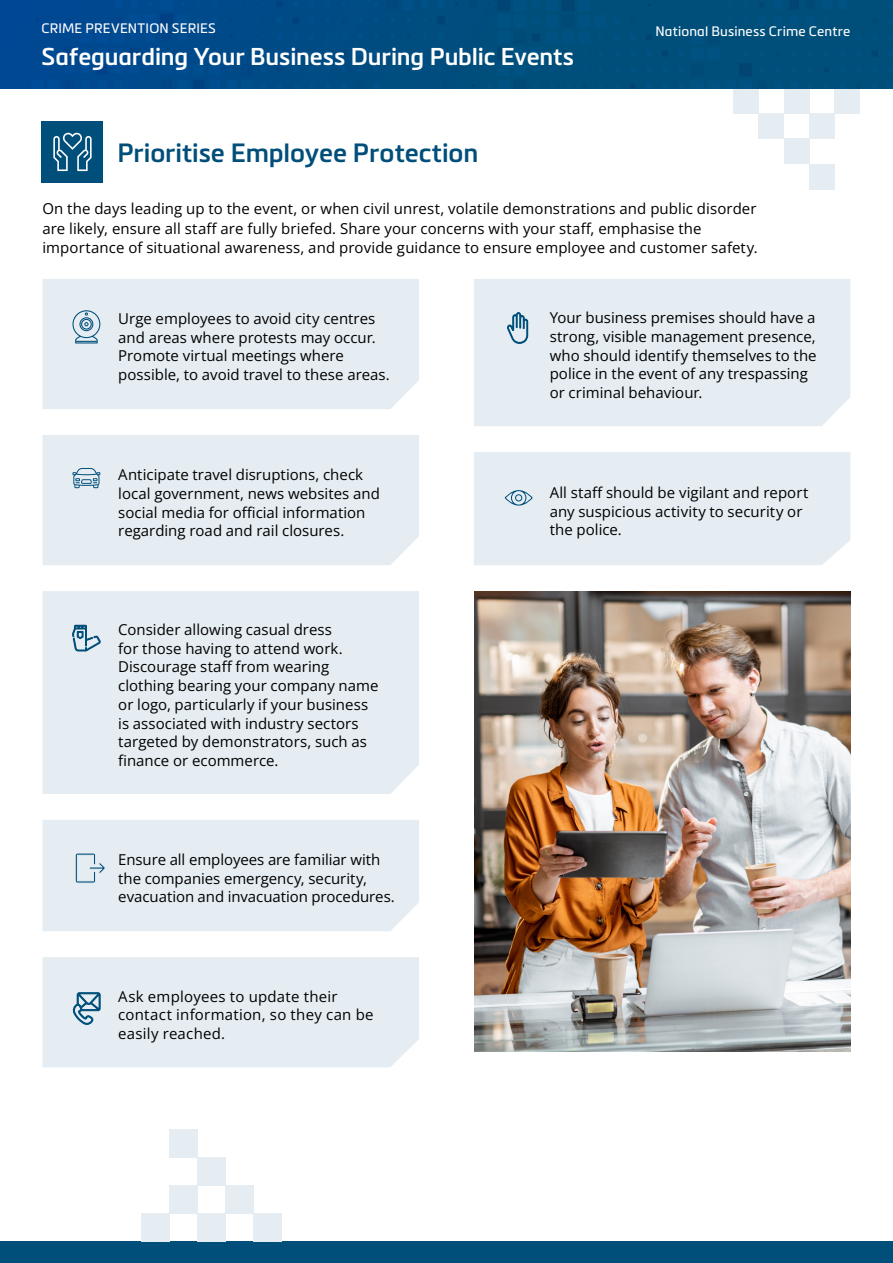
<style>
.page{position:relative;width:893px;height:1263px;background:#fff}
.page>*{position:absolute;margin:0;border:0;box-sizing:border-box;transform-origin:0 0}
.t1{font:600 25.95px "Metronic Pro";color:#004e7a}
.t2{font:600 24px "Metronic Pro";letter-spacing:-.005em;color:#fff}
.t3{font:15px/18.8px "Open Sans";color:#000}
.t4{font:13.5px "Metronic Pro";letter-spacing:.01em;color:#fff}
</style>
<div class="page">
<div style="left:809px;top:114px;width:25px;height:25px;background:#e5edf2"></div>
<div style="left:809px;top:164px;width:25px;height:25px;background:#e5edf2"></div>
<div style="left:784px;top:139px;width:25px;height:25px;background:#e5edf2"></div>
<div style="left:759px;top:114px;width:25px;height:25px;background:#e5edf2"></div>
<div style="left:733px;top:88px;width:26px;height:26px;background:#e5edf2"></div>
<div style="left:784px;top:88px;width:25px;height:26px;background:#e5edf2"></div>
<div style="left:834px;top:88px;width:26px;height:26px;background:#e5edf2"></div>
<img style="left:0;top:0;width:893px;height:88px">
<div style="left:0;top:1242px;width:893px;height:21px;background:#004e7a"></div>
<div style="left:474px;top:279px;width:376px;height:147px;background:#e5edf2"></div>
<svg style="left:507px;top:312px;width:21px;height:32px"></svg>
<div style="left:43px;top:591px;width:376px;height:203px;background:#e5edf2"></div>
<div style="left:43px;top:279px;width:376px;height:130px;background:#e5edf2"></div>
<div style="left:43px;top:435px;width:376px;height:130px;background:#e5edf2"></div>
<div style="left:42px;top:121px;width:61px;height:62px;background:#004e7a"></div>
<img style="left:474px;top:591px;width:376px;height:460px">
<div style="left:169px;top:1185px;width:28px;height:28px;background:#e5edf2"></div>
<div style="left:169px;top:1129px;width:28px;height:28px;background:#e5edf2"></div>
<div style="left:197px;top:1157px;width:29px;height:28px;background:#e5edf2"></div>
<div style="left:226px;top:1185px;width:28px;height:28px;background:#e5edf2"></div>
<div style="left:254px;top:1213px;width:28px;height:29px;background:#e5edf2"></div>
<div style="left:197px;top:1213px;width:29px;height:29px;background:#e5edf2"></div>
<div style="left:141px;top:1213px;width:28px;height:29px;background:#e5edf2"></div>
<svg style="left:72px;top:310px;width:28px;height:33px"></svg>
<svg style="left:53px;top:133px;width:39px;height:38px"></svg>
<svg style="left:72px;top:468px;width:28px;height:20px"></svg>
<svg style="left:72px;top:625px;width:29px;height:26px"></svg>
<div style="left:43px;top:820px;width:376px;height:111px;background:#e5edf2"></div>
<div style="left:43px;top:957px;width:376px;height:110px;background:#e5edf2"></div>
<div style="left:474px;top:452px;width:376px;height:113px;background:#e5edf2"></div>
<p class="t4" style="left:41px;top:18px;width:176px">CRIME PREVENTION SERIES</p>
<p class="t4" style="left:655px;top:21px;width:196px">National Business Crime Centre</p>
<h2 class="t2" style="left:42px;top:41px;width:534px">Safeguarding Your Business During Public Events</h2>
<h1 class="t1" style="left:117px;top:137px;width:362px">Prioritise Employee Protection</h1>
<p class="t3" style="left:42px;top:198px;width:717px;line-height:19.5px">On the days leading up to the event, or when civil unrest, volatile demonstrations and public disorder are likely, ensure all staff are fully briefed. Share your concerns with your staff, emphasise the importance of situational awareness, and provide guidance to ensure employee and customer safety.</p>
<p class="t3" style="left:118px;top:309px;width:273px">Urge employees to avoid city centres and areas where protests may occur.<br>Promote virtual meetings where possible, to avoid travel to these areas.</p>
<p class="t3" style="left:550px;top:308px;width:269px">Your business premises should have a strong, visible management presence, who should identify themselves to the police in the event of any trespassing or criminal behaviour.</p>
<p class="t3" style="left:118px;top:465px;width:263px">Anticipate travel disruptions, check local government, news websites and social media for official information regarding road and rail closures.</p>
<p class="t3" style="left:118px;top:620px;width:262px">Consider allowing casual dress<br>for those having to attend work.<br>Discourage staff from wearing clothing bearing your company name or logo, particularly if your business is associated with industry sectors targeted by demonstrators, such as finance or ecommerce.</p>
<p class="t3" style="left:118px;top:850px;width:278px">Ensure all employees are familiar with the companies emergency, security, evacuation and invacuation procedures.</p>
<p class="t3" style="left:118px;top:986px;width:257px">Ask employees to update their contact information, so they can be easily reached.</p>
<p class="t3" style="left:550px;top:483px;width:260px">All staff should be vigilant and report any suspicious activity to security or the police.</p>
</div>
